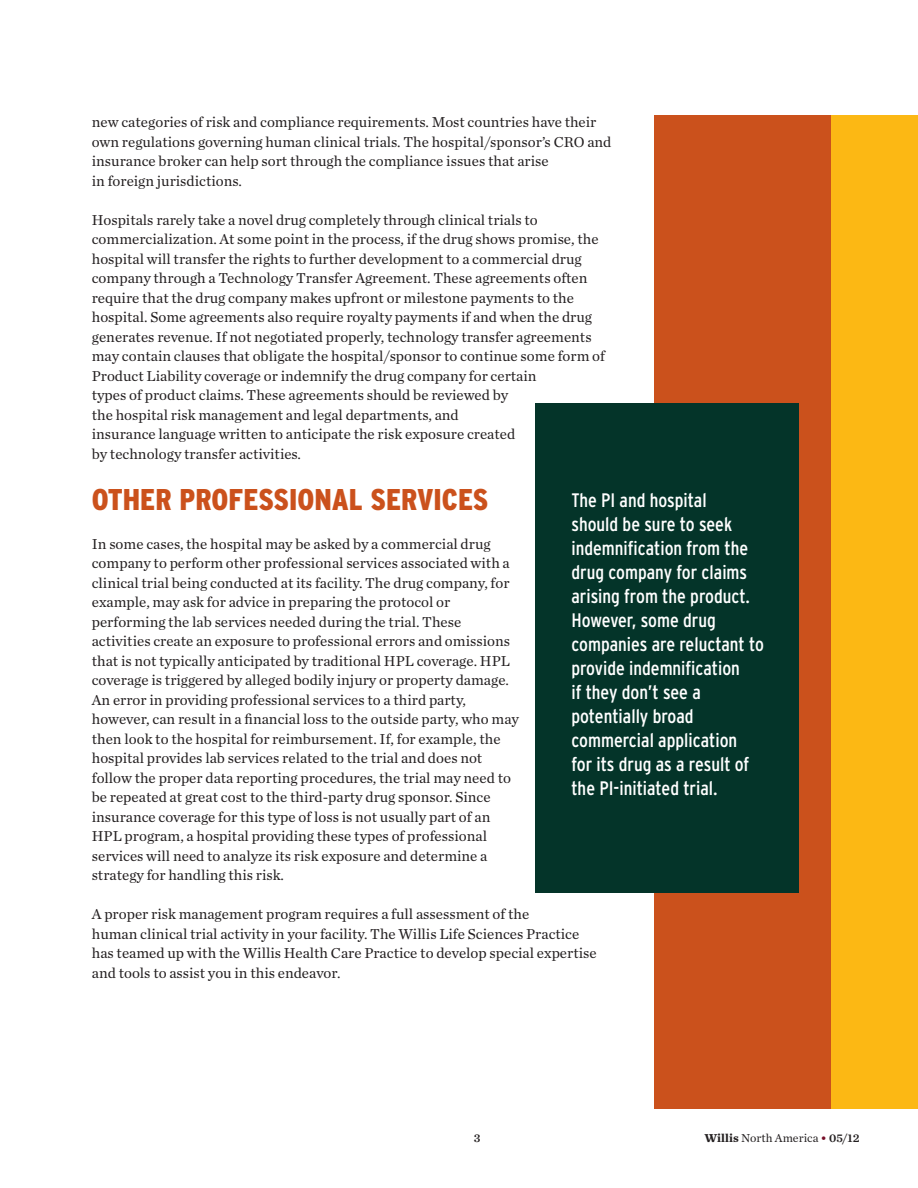
<style>
.page{position:relative;width:918px;height:1188px;background:#fff}
.page>*{position:absolute;margin:0;border:0;box-sizing:border-box;transform-origin:0 0}
.t1{font:900 condensed 30px "Interstate";color:#cb511c}
.t2{font:condensed 19.5px/24px "Interstate";color:#fff}
.t3{font:15px/19.5px "Chronicle Text G1";color:#231f20}
.t4{font:12px "Chronicle Text G1";color:#231f20}
.t5{font:12px "Chronicle Text G1 Semi";color:#231f20}
.s1{font-weight:700}
.s2{font-weight:700;color:#770e28}
.s3{font-family:"Chronicle Text G1 Semi"}
</style>
<div class="page">
<div style="left:654px;top:115px;width:264px;height:994px;background:#cb511c"></div>
<div style="left:831px;top:115px;width:87px;height:994px;background:#fcb814"></div>
<div style="left:535px;top:403px;width:263px;height:489px;background:#043429"></div>
<p class="t3" style="left:92px;top:114px;width:521px">new categories of risk and compliance requirements. Most countries have their own regulations governing human clinical trials. The hospital/sponsor’s CRO and insurance broker can help sort through the compliance issues that arise<br>in foreign jurisdictions.</p>
<p class="t3" style="left:92px;top:212px;width:515px">Hospitals rarely take a novel drug completely through clinical trials to commercialization. At some point in the process, if the drug shows promise, the hospital will transfer the rights to further development to a commercial drug company through a Technology Transfer Agreement. These agreements often require that the drug company makes upfront or milestone payments to the hospital. Some agreements also require royalty payments if and when the drug generates revenue. If not negotiated properly, technology transfer agreements may contain clauses that obligate the hospital/sponsor to continue some form of Product Liability coverage or indemnify the drug company for certain<br>types of product claims. These agreements should be reviewed by<br>the hospital risk management and legal departments, and<br>insurance language written to anticipate the risk exposure created<br>by technology transfer activities.</p>
<h1 class="t1" style="left:92px;top:483px;width:398px">OTHER PROFESSIONAL SERVICES</h1>
<p class="t3" style="left:92px;top:536px;width:429px">In some cases, the hospital may be asked by a commercial drug company to perform other professional services associated with a clinical trial being conducted at its facility. The drug company, for example, may ask for advice in preparing the protocol or performing the lab services needed during the trial. These activities create an exposure to professional errors and omissions that is not typically anticipated by traditional HPL coverage. HPL coverage is triggered by alleged bodily injury or property damage.<br>An error in providing professional services to a third party, however, can result in a financial loss to the outside party, who may then look to the hospital for reimbursement. If, for example, the hospital provides lab services related to the trial and does not follow the proper data reporting procedures, the trial may need to be repeated at great cost to the third-party drug sponsor. Since insurance coverage for this type of loss is not usually part of an HPL program, a hospital providing these types of professional services will need to analyze its risk exposure and determine a strategy for handling this risk.</p>
<p class="t3" style="left:92px;top:906px;width:506px">A proper risk management program requires a full assessment of the<br>human clinical trial activity in your facility. The Willis Life Sciences Practice has teamed up with the Willis Health Care Practice to develop special expertise and tools to assist you in this endeavor.</p>
<p class="t2" style="left:571px;top:488px;width:194px">The PI and hospital<br>should be sure to seek indemnification from the drug company for claims arising from the product.<br>However, some drug companies are reluctant to provide indemnification<br>if they don’t see a potentially broad commercial application<br>for its drug as a result of the PI-initiated trial.</p>
<p class="t5" style="left:474px;top:1134px;width:8px">3</p>
<p class="t4" style="left:705px;top:1134px;width:156px"><span class="s1">Willis</span> North America <span class="s2">•</span> <span class="s3">05/12</span></p>
</div>
